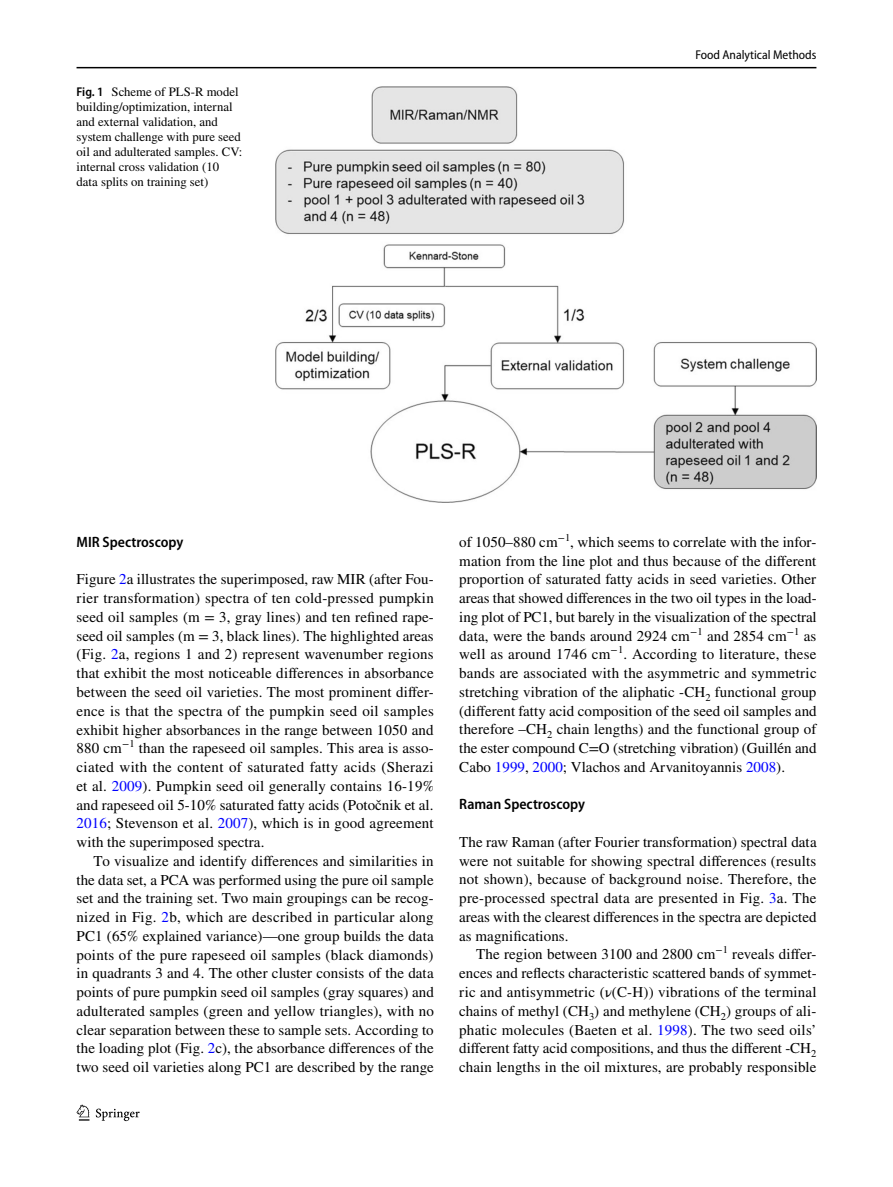
<style>
.page{position:relative;width:893px;height:1187px;background:#fff}
.page>*{position:absolute;margin:0;border:0;box-sizing:border-box;transform-origin:0 0}
.t1{font:15px/18.8px "STIX";letter-spacing:.005em;color:#000;text-align:justify}
.t2{font:600 semi-condensed 15px "Myriad Pro";color:#000}
.t3{font:12.75px/15px "STIX";color:#000}
.t4{font:semi-condensed 12.75px "Myriad Pro";color:#000}
.s1{font-family:"Myriad Pro";font-weight:600;font-stretch:semi-condensed}
.s2{color:#00f}
</style>
<div class="page">
<hr style="left:77px;top:67px;width:739px;height:1px;background:#000">
<svg style="left:77px;top:1104px;width:12px;height:16px"></svg>
<svg style="left:96px;top:1108px;width:44px;height:12px"></svg>
<img style="left:275px;top:87px;width:541px;height:415px">
<p class="t3" style="left:77px;top:85px;width:167px"><span class="s1">Fig. 1</span> Scheme of PLS-R model building/optimization, internal and external validation, and system challenge with pure seed oil and adulterated samples. CV: internal cross validation (10 data splits on training set)</p>
<p class="t4" style="left:695px;top:48px;width:123px">Food Analytical Methods</p>
<p class="t2" style="left:77px;top:533px;width:108px">MIR Spectroscopy</p>
<p class="t1" style="left:77px;top:571px;width:359px">Figure <span class="s2">2</span>a illustrates the superimposed, raw MIR (after Fou&shy;rier transformation) spectra of ten cold-pressed pumpkin seed oil samples (m = 3, gray lines) and ten refined rape&shy;seed oil samples (m = 3, black lines). The highlighted areas (Fig. <span class="s2">2</span>a, regions 1 and 2) represent wavenumber regions that exhibit the most noticeable differences in absorbance between the seed oil varieties. The most prominent differ&shy;ence is that the spectra of the pumpkin seed oil samples exhibit higher absorbances in the range between 1050 and 880 cm<sup>−1</sup> than the rapeseed oil samples. This area is asso&shy;ciated with the content of saturated fatty acids (Sherazi et al. <span class="s2">2009</span>). Pumpkin seed oil generally contains 16-19% and rapeseed oil 5-10% saturated fatty acids (Potočnik et al.<br><span class="s2">2016</span>; Stevenson et al. <span class="s2">2007</span>), which is in good agreement with the superimposed spectra.</p>
<p class="t1" style="left:77px;top:852px;width:359px;text-indent:17px">To visualize and identify differences and similarities in the data set, a PCA was performed using the pure oil sample set and the training set. Two main groupings can be recog&shy;nized in Fig. <span class="s2">2</span>b, which are described in particular along PC1 (65% explained variance)—one group builds the data points of the pure rapeseed oil samples (black diamonds) in quadrants 3 and 4. The other cluster consists of the data points of pure pumpkin seed oil samples (gray squares) and adulterated samples (green and yellow triangles), with no clear separation between these to sample sets. According to the loading plot (Fig. <span class="s2">2</span>c), the absorbance differences of the two seed oil varieties along PC1 are described by the range</p>
<p class="t1" style="left:459px;top:533px;width:359px">of 1050–880 cm<sup>−1</sup>, which seems to correlate with the infor&shy;mation from the line plot and thus because of the different proportion of saturated fatty acids in seed varieties. Other areas that showed differences in the two oil types in the load&shy;ing plot of PC1, but barely in the visualization of the spectral data, were the bands around 2924 cm<sup>−1</sup> and 2854 cm<sup>−1</sup> as well as around 1746 cm<sup>−1</sup>. According to literature, these bands are associated with the asymmetric and symmetric stretching vibration of the aliphatic -CH<sub>2</sub> functional group (different fatty acid composition of the seed oil samples and therefore –CH<sub>2</sub> chain lengths) and the functional group of the ester compound C=O (stretching vibration) (Guillén and Cabo <span class="s2">1999</span>, <span class="s2">2000</span>; Vlachos and Arvanitoyannis <span class="s2">2008</span>).</p>
<p class="t2" style="left:459px;top:796px;width:127px">Raman Spectroscopy</p>
<p class="t1" style="left:459px;top:833px;width:359px">The raw Raman (after Fourier transformation) spectral data were not suitable for showing spectral differences (results not shown), because of background noise. Therefore, the pre-processed spectral data are presented in Fig. <span class="s2">3</span>a. The areas with the clearest differences in the spectra are depicted as magnifications.</p>
<p class="t1" style="left:459px;top:946px;width:359px;text-indent:17px">The region between 3100 and 2800 cm<sup>−1</sup> reveals differ&shy;ences and reflects characteristic scattered bands of symmet&shy;ric and antisymmetric (ν(C-H)) vibrations of the terminal chains of methyl (CH<sub>3</sub>) and methylene (CH<sub>2</sub>) groups of ali&shy;phatic molecules (Baeten et al. <span class="s2">1998</span>). The two seed oils’ different fatty acid compositions, and thus the different -CH<sub>2 </sub>chain lengths in the oil mixtures, are probably responsible</p>
</div>
